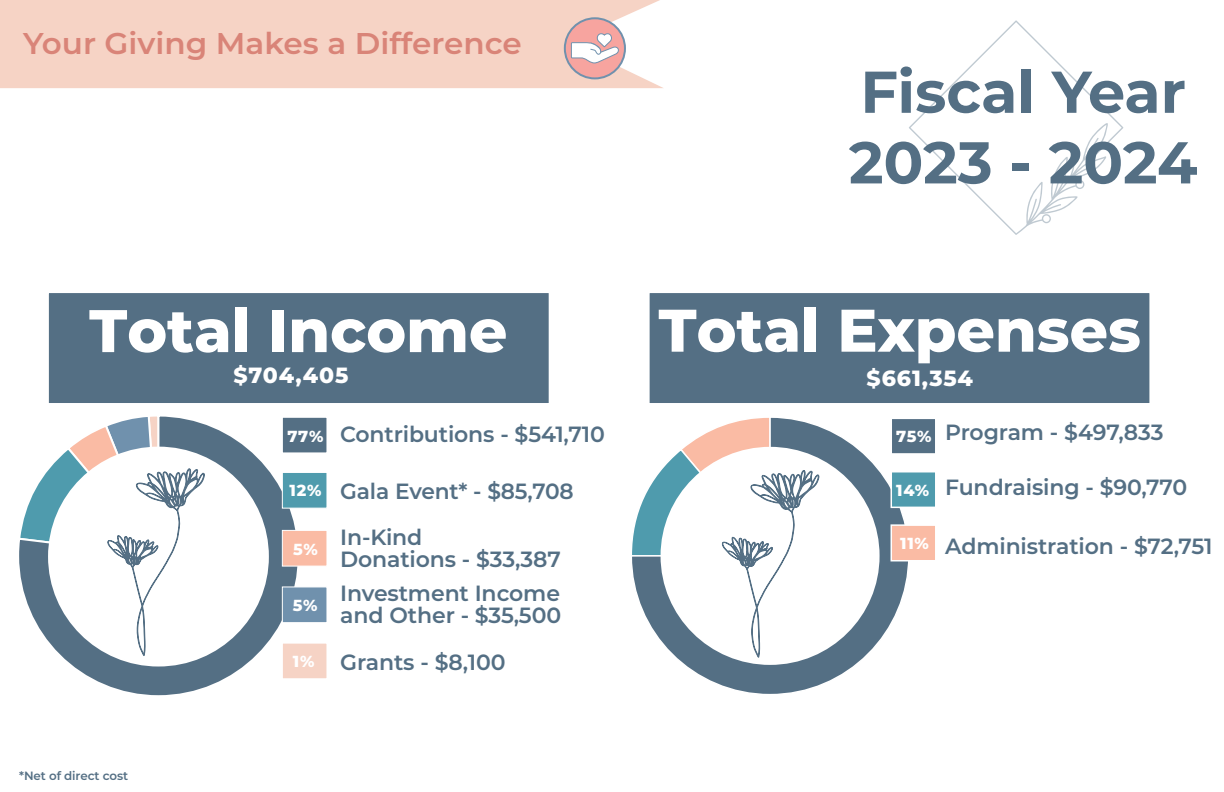
<style>
.page{position:relative;width:1224px;height:792px;background:#fff}
.page>*{position:absolute;margin:0;border:0;box-sizing:border-box;transform-origin:0 0}
.t1{font:800 60px "Montserrat";color:#fff}
.t2{font:700 58.8px/70.6px "Montserrat";color:#546f84}
.t3{font:600 30px "Montserrat";color:#d98478}
.t4{font:600 22px/22px "Montserrat";letter-spacing:-.005em;color:#546f84}
.t5{font:800 22px "Montserrat";letter-spacing:.04em;color:#fff}
.t6{font:800 16px "Montserrat";color:#fff}
.t7{font:600 12px "Montserrat";letter-spacing:-.005em;color:#546f84}
.s1{font-weight:800;font-size:16px;color:#fff}
</style>
<div class="page">
<div style="left:0;top:0;width:663px;height:88px;background:#f6d3c5"></div>
<div style="left:565px;top:18px;width:60px;height:60px;background:#f7a49f;border-radius:50%"></div>
<div style="left:564px;top:17px;width:62px;height:62px;border:2px solid #7091ad;border-radius:50%"></div>
<svg style="left:570px;top:32px;width:50px;height:32px"></svg>
<svg style="left:62px;top:424px;width:236px;height:272px"></svg>
<div style="left:49px;top:448px;width:219px;height:218px;background:#fff;border-radius:50%"></div>
<svg style="left:19px;top:416px;width:186px;height:240px"></svg>
<div style="left:282px;top:643px;width:45px;height:36px;background:#f6d3c5;border:1px solid #fff"></div>
<div style="left:282px;top:530px;width:45px;height:37px;background:#fabba4;border:1px solid #fff"></div>
<div style="left:282px;top:586px;width:45px;height:37px;background:#7091ad;border:1px solid #fff"></div>
<div style="left:282px;top:472px;width:45px;height:37px;background:#4f9bad;border:1px solid #fff"></div>
<div style="left:282px;top:417px;width:45px;height:36px;background:#546f84;border:1px solid #fff"></div>
<svg style="left:909px;top:20px;width:214px;height:215px"></svg>
<div style="left:47px;top:291px;width:504px;height:114px;background:#546f84;border:2px solid #fff"></div>
<div style="left:648px;top:291px;width:503px;height:114px;background:#546f84;border:2px solid #fff"></div>
<svg style="left:677px;top:427px;width:231px;height:267px"></svg>
<div style="left:662px;top:448px;width:217px;height:216px;background:#fff;border-radius:50%"></div>
<svg style="left:632px;top:417px;width:188px;height:241px"></svg>
<div style="left:891px;top:418px;width:46px;height:37px;background:#546f84;border:2px solid #fff"></div>
<div style="left:891px;top:471px;width:46px;height:37px;background:#4f9bad;border:2px solid #fff"></div>
<div style="left:891px;top:524px;width:46px;height:37px;background:#fabba4;border:2px solid #fff"></div>
<h3 class="t3" style="left:23px;top:22px;width:500px">Your Giving Makes a Difference</h3>
<h1 class="t1" style="left:89px;top:287px;width:420px">Total Income</h1>
<p class="t5" style="left:233px;top:359px;width:117px">$704,405</p>
<p class="t4" style="left:288px;top:422px;width:319px"><span class="s1">77%</span> Contributions - $541,710</p>
<p class="t6" style="left:290px;top:479px;width:33px">12%</p>
<p class="t4" style="left:340px;top:479px;width:235px">Gala Event* - $85,708</p>
<p class="t6" style="left:293px;top:538px;width:26px">5%</p>
<p class="t6" style="left:293px;top:594px;width:26px">5%</p>
<p class="t4" style="left:340px;top:525px;width:222px">In-Kind<br>Donations - $33,387</p>
<p class="t4" style="left:340px;top:581px;width:223px">Investment Income and Other - $35,500</p>
<p class="t7" style="left:19px;top:768px;width:111px">*Net of direct cost</p>
<p class="t4" style="left:293px;top:650px;width:214px"><span class="s1">1%</span> Grants - $8,100</p>
<h2 class="t2" style="left:849px;top:54px;width:350px">Fiscal Year<br>2023 - 2024</h2>
<h1 class="t1" style="left:658px;top:286px;width:484px">Total Expenses</h1>
<p class="t5" style="left:867px;top:362px;width:108px">$661,354</p>
<p class="t4" style="left:896px;top:420px;width:269px"><sub>75%</sub> Program - $497,833</p>
<p class="t6" style="left:896px;top:478px;width:34px">14%</p>
<p class="t6" style="left:900px;top:532px;width:30px">11%</p>
<p class="t4" style="left:945px;top:475px;width:243px">Fundraising - $90,770</p>
<p class="t4" style="left:945px;top:534px;width:269px">Administration - $72,751</p>
</div>
